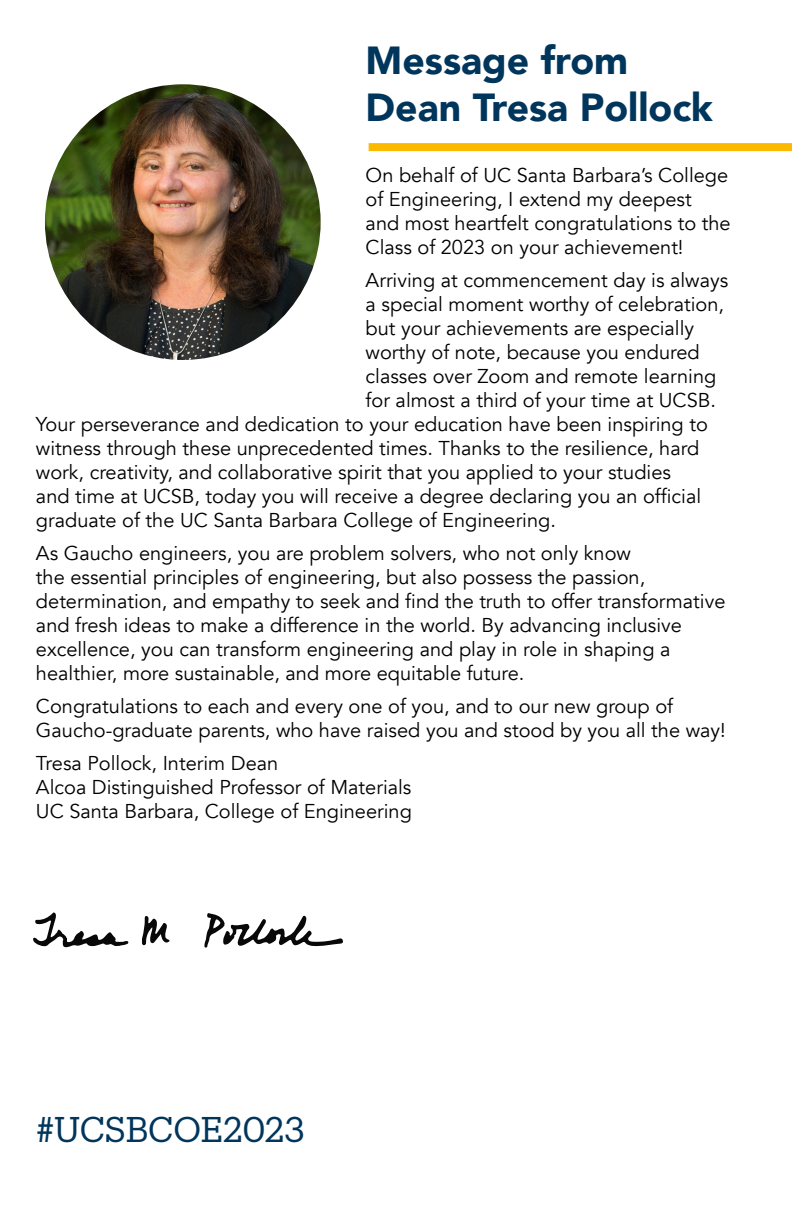
<style>
.page{position:relative;width:792px;height:1224px;background:#fff}
.page>*{position:absolute;margin:0;border:0;box-sizing:border-box;transform-origin:0 0}
.t1{font:900 39px/46.8px "Avenir";color:#00355c}
.t2{font:35px "Produkt";letter-spacing:-.01em;color:#00355c}
.t3{font:20px/24px "Avenir";color:#000}
</style>
<div class="page">
<img style="left:45px;top:84px;width:276px;height:276px;border-radius:138px">
<svg style="left:142px;top:916px;width:28px;height:29px"></svg>
<svg style="left:204px;top:913px;width:139px;height:35px"></svg>
<svg style="left:33px;top:912px;width:96px;height:36px"></svg>
<div style="left:369px;top:143px;width:423px;height:8px;background:#fbba00"></div>
<h1 class="t1" style="left:366px;top:36px;width:349px">Message from<br>Dean Tresa Pollock</h1>
<p class="t3" style="left:366px;top:163px;width:367px">On behalf of UC Santa Barbara’s College of Engineering, I extend my deepest<br>and most heartfelt congratulations to the Class of 2023 on your achievement!</p>
<p class="t3" style="left:366px;top:268px;width:364px">Arriving at commencement day is always</p>
<p class="t3" style="left:366px;top:292px;width:360px">a special moment worthy of celebration,</p>
<p class="t3" style="left:366px;top:316px;width:330px">but your achievements are especially</p>
<p class="t3" style="left:366px;top:340px;width:336px">worthy of note, because you endured</p>
<p class="t3" style="left:366px;top:364px;width:352px">classes over Zoom and remote learning</p>
<p class="t3" style="left:366px;top:388px;width:352px">for almost a third of your time at UCSB.</p>
<p class="t3" style="left:36px;top:412px;width:673px">Your perseverance and dedication to your education have been inspiring to</p>
<p class="t3" style="left:36px;top:436px;width:665px">witness through these unprecedented times. Thanks to the resilience, hard</p>
<p class="t3" style="left:36px;top:460px;width:637px">work, creativity, and collaborative spirit that you applied to your studies</p>
<p class="t3" style="left:36px;top:484px;width:667px">and time at UCSB, today you will receive a degree declaring you an official</p>
<p class="t3" style="left:36px;top:508px;width:522px">graduate of the UC Santa Barbara College of Engineering.</p>
<p class="t3" style="left:36px;top:541px;width:691px">As Gaucho engineers, you are problem solvers, who not only know<br>the essential principles of engineering, but also possess the passion, determination, and empathy to seek and find the truth to offer transformative and fresh ideas to make a difference in the world. By advancing inclusive excellence, you can transform engineering and play in role in shaping a healthier, more sustainable, and more equitable future.</p>
<p class="t3" style="left:36px;top:694px;width:691px">Congratulations to each and every one of you, and to our new group of<br>Gaucho-graduate parents, who have raised you and stood by you all the way!</p>
<p class="t3" style="left:36px;top:751px;width:377px">Tresa Pollock, Interim Dean<br>Alcoa Distinguished Professor of Materials<br>UC Santa Barbara, College of Engineering</p>
<h2 class="t2" style="left:36px;top:1105px;width:271px">#UCSBCOE2023</h2>
</div>
